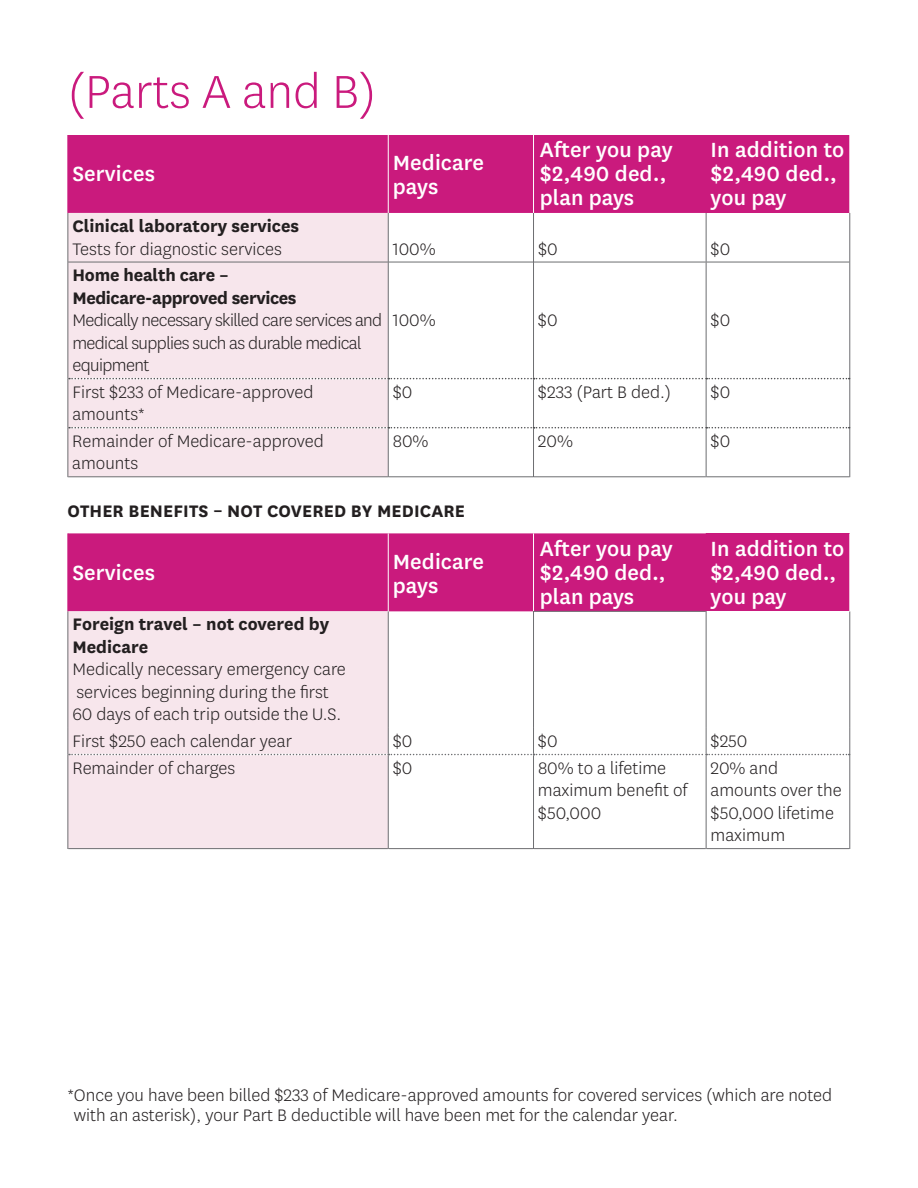
<style>
.page{position:relative;width:918px;height:1188px;background:#fff}
.page>*{position:absolute;margin:0;border:0;box-sizing:border-box;transform-origin:0 0}
.t1{font:300 54px "Centene Sans";color:#ca1a7d}
.t2{font:500 24px/24px "Centene Sans";letter-spacing:.005em;color:#fff}
.t3{font:300 19.5px/22.5px "Centene Sans";color:#231f20}
.t4{font:700 19.5px/22.5px "Centene Sans";color:#231f20}
.t5{font:300 19.5px/22.5px "Centene Sans";letter-spacing:-.03em;color:#231f20}
.t6{font:700 19.5px/22.5px "Centene Sans";letter-spacing:-.02em;color:#231f20}
</style>
<div class="page">
<div style="left:69px;top:135px;width:637px;height:78px;background:#ca1a7d"></div>
<div style="left:706px;top:135px;width:144px;height:78px;background:#ca1a7d"></div>
<div style="left:69px;top:213px;width:319px;height:263px;background:#f7e6ec"></div>
<hr style="left:533px;top:213px;width:1px;height:49px;background:#6d6e71">
<hr style="left:706px;top:213px;width:1px;height:49px;background:#6d6e71">
<hr style="left:533px;top:262px;width:1px;height:116px;background:#6d6e71">
<hr style="left:706px;top:262px;width:1px;height:116px;background:#6d6e71">
<hr style="left:533px;top:379px;width:1px;height:48px;background:#6d6e71">
<hr style="left:706px;top:379px;width:1px;height:48px;background:#6d6e71">
<hr style="left:533px;top:428px;width:1px;height:49px;background:#6d6e71">
<hr style="left:706px;top:428px;width:1px;height:49px;background:#6d6e71">
<hr style="left:68px;top:262px;width:320px;height:1px;background:#6d6e71">
<hr style="left:68px;top:262px;width:1px;height:117px;background:#6d6e71">
<hr style="left:68px;top:379px;width:1px;height:49px;background:#6d6e71">
<hr style="left:68px;top:428px;width:1px;height:49px;background:#6d6e71">
<hr style="left:68px;top:476px;width:320px;height:1px;background:#6d6e71">
<hr style="left:389px;top:262px;width:144px;height:1px;background:#6d6e71">
<hr style="left:388px;top:262px;width:1px;height:116px;background:#6d6e71">
<hr style="left:534px;top:262px;width:172px;height:1px;background:#6d6e71">
<hr style="left:706px;top:262px;width:143px;height:1px;background:#6d6e71">
<hr style="left:849px;top:262px;width:1px;height:117px;background:#6d6e71">
<hr style="left:388px;top:379px;width:1px;height:48px;background:#6d6e71">
<hr style="left:849px;top:379px;width:1px;height:49px;background:#6d6e71">
<hr style="left:388px;top:428px;width:1px;height:49px;background:#6d6e71">
<hr style="left:849px;top:428px;width:1px;height:49px;background:#6d6e71">
<hr style="left:389px;top:476px;width:144px;height:1px;background:#6d6e71">
<hr style="left:534px;top:476px;width:172px;height:1px;background:#6d6e71">
<hr style="left:706px;top:476px;width:143px;height:1px;background:#6d6e71">
<hr style="left:68px;top:135px;width:1px;height:78px;background:#ca1a7d">
<hr style="left:388px;top:135px;width:1px;height:78px;background:#fff">
<hr style="left:533px;top:135px;width:1px;height:78px;background:#fff">
<svg style="left:69px;top:378px;width:781px;height:1px"></svg>
<svg style="left:69px;top:427px;width:781px;height:1px"></svg>
<hr style="left:849px;top:135px;width:1px;height:78px;background:#fff">
<hr style="left:68px;top:213px;width:1px;height:49px;background:#6d6e71">
<hr style="left:388px;top:213px;width:1px;height:49px;background:#6d6e71">
<hr style="left:849px;top:213px;width:1px;height:49px;background:#6d6e71">
<div style="left:69px;top:533px;width:637px;height:78px;background:#ca1a7d"></div>
<div style="left:706px;top:533px;width:144px;height:78px;background:#ca1a7d"></div>
<div style="left:68px;top:611px;width:320px;height:237px;background:#f7e6ec"></div>
<hr style="left:533px;top:611px;width:1px;height:117px;background:#6d6e71">
<hr style="left:706px;top:611px;width:1px;height:117px;background:#6d6e71">
<hr style="left:533px;top:755px;width:1px;height:94px;background:#6d6e71">
<hr style="left:706px;top:755px;width:1px;height:94px;background:#6d6e71">
<hr style="left:534px;top:611px;width:172px;height:1px;background:#6d6e71">
<hr style="left:849px;top:611px;width:1px;height:117px;background:#6d6e71">
<hr style="left:849px;top:755px;width:1px;height:94px;background:#6d6e71">
<hr style="left:389px;top:848px;width:144px;height:1px;background:#6d6e71">
<hr style="left:534px;top:848px;width:172px;height:1px;background:#6d6e71">
<hr style="left:706px;top:848px;width:143px;height:1px;background:#6d6e71">
<hr style="left:67px;top:611px;width:1px;height:117px;background:#6d6e71">
<hr style="left:388px;top:611px;width:1px;height:117px;background:#6d6e71">
<hr style="left:67px;top:755px;width:1px;height:94px;background:#6d6e71">
<hr style="left:388px;top:755px;width:1px;height:94px;background:#6d6e71">
<hr style="left:68px;top:848px;width:320px;height:1px;background:#6d6e71">
<hr style="left:68px;top:533px;width:1px;height:78px;background:#ca1a7d">
<hr style="left:388px;top:533px;width:1px;height:78px;background:#fff">
<hr style="left:533px;top:533px;width:1px;height:78px;background:#fff">
<svg style="left:67px;top:728px;width:783px;height:27px"></svg>
<hr style="left:849px;top:533px;width:1px;height:78px;background:#fff">
<h1 class="t1" style="left:68px;top:72px;width:310px">(Parts A and B)</h1>
<p class="t2" style="left:72px;top:161px;width:84px">Services</p>
<p class="t2" style="left:393px;top:150px;width:93px">Medicare pays</p>
<p class="t2" style="left:540px;top:137px;width:134px">After you pay $2,490 ded., plan pays</p>
<p class="t2" style="left:711px;top:137px;width:135px">In addition to $2,490 ded., you pay</p>
<p class="t4" style="left:72px;top:216px;width:228px">Clinical laboratory services</p>
<p class="t3" style="left:72px;top:239px;width:211px">Tests for diagnostic services</p>
<p class="t3" style="left:393px;top:239px;width:44px">100%</p>
<p class="t3" style="left:538px;top:239px;width:21px">$0</p>
<p class="t3" style="left:711px;top:239px;width:21px">$0</p>
<p class="t6" style="left:72px;top:265px;width:226px">Home health care –<br>Medicare-approved services</p>
<p class="t5" style="left:72px;top:310px;width:311px">Medically necessary skilled care services and medical supplies such as durable medical equipment</p>
<p class="t3" style="left:393px;top:310px;width:44px">100%</p>
<p class="t3" style="left:538px;top:310px;width:21px">$0</p>
<p class="t3" style="left:711px;top:310px;width:21px">$0</p>
<p class="t3" style="left:72px;top:382px;width:243px">First $233 of Medicare-approved amounts*</p>
<p class="t3" style="left:393px;top:382px;width:21px">$0</p>
<p class="t3" style="left:538px;top:382px;width:135px">$233 (Part B ded.)</p>
<p class="t3" style="left:711px;top:382px;width:21px">$0</p>
<p class="t3" style="left:72px;top:431px;width:253px">Remainder of Medicare-approved amounts</p>
<p class="t3" style="left:393px;top:431px;width:37px">80%</p>
<p class="t3" style="left:538px;top:431px;width:37px">20%</p>
<p class="t3" style="left:711px;top:431px;width:21px">$0</p>
<p class="t4" style="left:68px;top:501px;width:399px">OTHER BENEFITS – NOT COVERED BY MEDICARE</p>
<p class="t2" style="left:72px;top:560px;width:84px">Services</p>
<p class="t2" style="left:393px;top:548px;width:93px">Medicare pays</p>
<p class="t2" style="left:540px;top:536px;width:134px">After you pay $2,490 ded., plan pays</p>
<p class="t2" style="left:711px;top:536px;width:135px">In addition to $2,490 ded., you pay</p>
<p class="t4" style="left:72px;top:615px;width:258px">Foreign travel – not covered by<br>Medicare</p>
<p class="t3" style="left:72px;top:660px;width:275px">Medically necessary emergency care services beginning during the first<br>60 days of each trip outside the U.S.</p>
<p class="t3" style="left:72px;top:731px;width:221px">First $250 each calendar year</p>
<p class="t3" style="left:393px;top:731px;width:21px">$0</p>
<p class="t3" style="left:538px;top:731px;width:21px">$0</p>
<p class="t3" style="left:711px;top:731px;width:38px">$250</p>
<p class="t3" style="left:72px;top:758px;width:164px">Remainder of charges</p>
<p class="t3" style="left:393px;top:758px;width:21px">$0</p>
<p class="t3" style="left:538px;top:758px;width:151px">80% to a lifetime maximum benefit of $50,000</p>
<p class="t3" style="left:711px;top:758px;width:133px">20% and amounts over the $50,000 lifetime maximum</p>
<p class="t3" style="left:74px;top:1087px;width:760px;line-height:19.5px;text-indent:-6px">* Once you have been billed $233 of Medicare-approved amounts for covered services (which are noted with an asterisk), your Part B deductible will have been met for the calendar year.</p>
</div>
